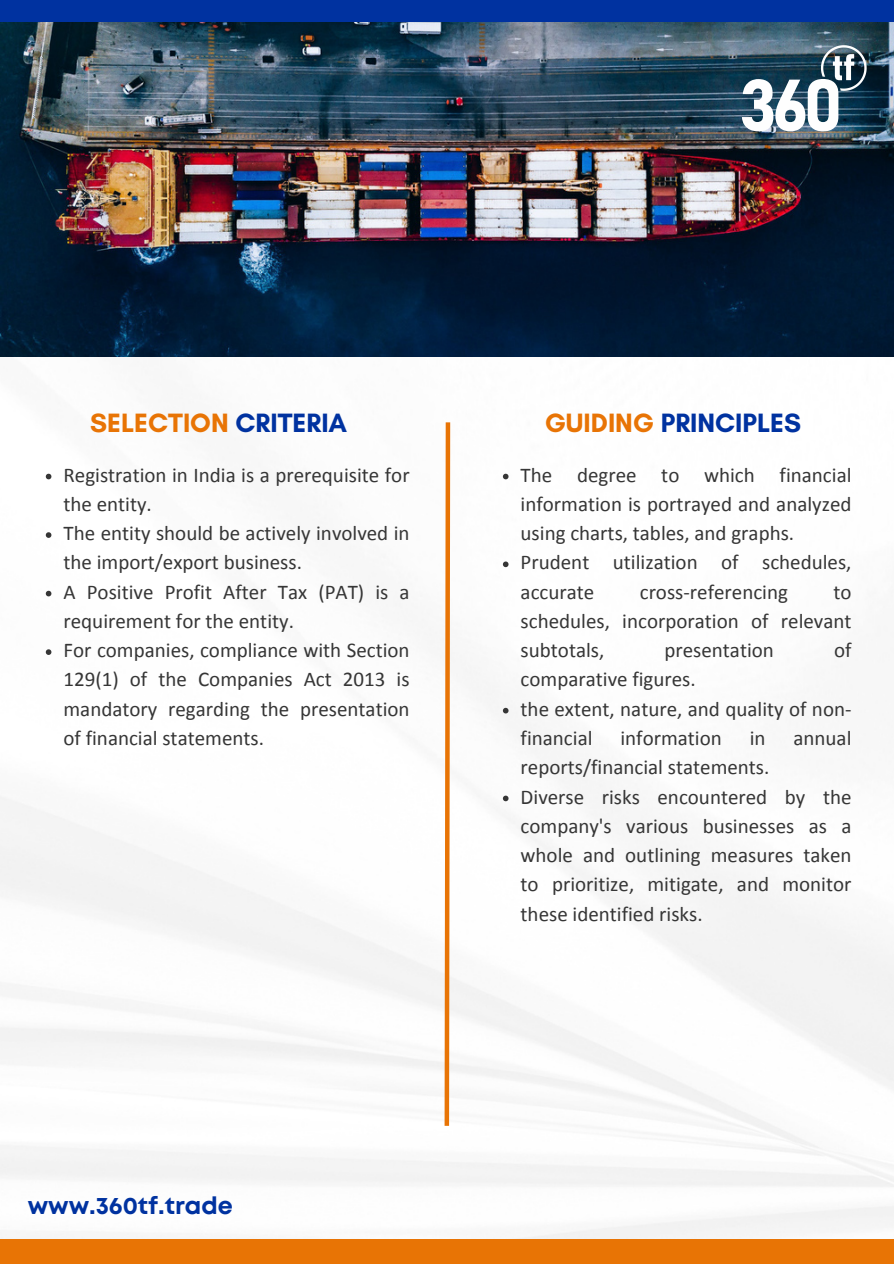
<style>
.page{position:relative;width:894px;height:1264px;background:#fff}
.page>*{position:absolute;margin:0;border:0;box-sizing:border-box;transform-origin:0 0}
.t1{font:700 27px "Glacial Indifference";color:#e87405}
.t2{font:700 27px "Glacial Indifference";color:#0032a0}
.t3{font:700 24px "Mont";color:#0032a0}
.t4{font:21px/29.2px "Calibri";color:#363636}
.s1{color:#0032a0}
.s2{color:#e87405}
</style>
<div class="page">
<img style="left:0;top:356px;width:893px;height:882px">
<div style="left:0;top:1238px;width:893px;height:25px;background:#e87405"></div>
<div style="left:0;top:0;width:893px;height:23px;background:#0032a0"></div>
<img style="left:0;top:23px;width:893px;height:333px">
<svg style="left:741px;top:45px;width:125px;height:86px"></svg>
<svg style="left:442px;top:418px;width:10px;height:712px"></svg>
<svg style="left:46px;top:473px;width:5px;height:6px"></svg>
<svg style="left:46px;top:532px;width:5px;height:6px"></svg>
<svg style="left:46px;top:590px;width:5px;height:6px"></svg>
<svg style="left:46px;top:649px;width:5px;height:6px"></svg>
<svg style="left:502px;top:473px;width:6px;height:6px"></svg>
<svg style="left:502px;top:561px;width:6px;height:6px"></svg>
<svg style="left:502px;top:707px;width:6px;height:6px"></svg>
<svg style="left:502px;top:795px;width:6px;height:6px"></svg>
<h1 class="t1" style="left:90px;top:406px;width:258px">SELECTION <span class="s1">CRITERIA</span></h1>
<p class="t4" style="left:63px;top:461px;width:347px">Registration in India is a prerequisite for the entity.</p>
<p class="t4" style="left:63px;top:520px;width:347px">The entity should be actively involved in the import/export business.</p>
<p class="t4" style="left:63px;top:578px;width:347px">A Positive Profit After Tax (PAT) is a requirement for the entity.</p>
<p class="t4" style="left:63px;top:637px;width:347px;text-align:justify">For companies, compliance with Section 129(1) of the Companies Act 2013 is mandatory regarding the presentation of financial statements.</p>
<p class="t3" style="left:28px;top:1196px;width:206px">www.360tf.trade</p>
<p class="t2" style="left:544px;top:406px;width:258px"><span class="s2">GUIDING</span> PRINCIPLES</p>
<h1 class="t4" style="left:520px;top:461px;width:332px;text-align:justify">The degree to which financial information is portrayed and analyzed using charts, tables, and graphs.</h1>
<p class="t4" style="left:520px;top:549px;width:332px">Prudent utilization of schedules, accurate</p>
<p class="t4" style="left:639px;top:578px;width:150px">cross-referencing</p>
<p class="t4" style="left:520px;top:578px;width:332px;text-align:justify;text-indent:313px">to schedules, incorporation of relevant subtotals,</p>
<p class="t4" style="left:664px;top:637px;width:111px">presentation</p>
<p class="t4" style="left:833px;top:637px;width:19px">of</p>
<p class="t4" style="left:520px;top:666px;width:177px">comparative figures.</p>
<p class="t4" style="left:520px;top:695px;width:332px">the extent, nature, and quality of non&shy;financial</p>
<p class="t4" style="left:620px;top:725px;width:103px">information</p>
<p class="t4" style="left:749px;top:725px;width:17px">in</p>
<p class="t4" style="left:793px;top:725px;width:59px">annual</p>
<p class="t4" style="left:520px;top:754px;width:250px">reports/financial statements.</p>
<p class="t4" style="left:520px;top:783px;width:332px;text-align:justify">Diverse risks encountered by the company's various businesses as a whole and outlining measures taken to prioritize, mitigate, and monitor these identified risks.</p>
</div>
